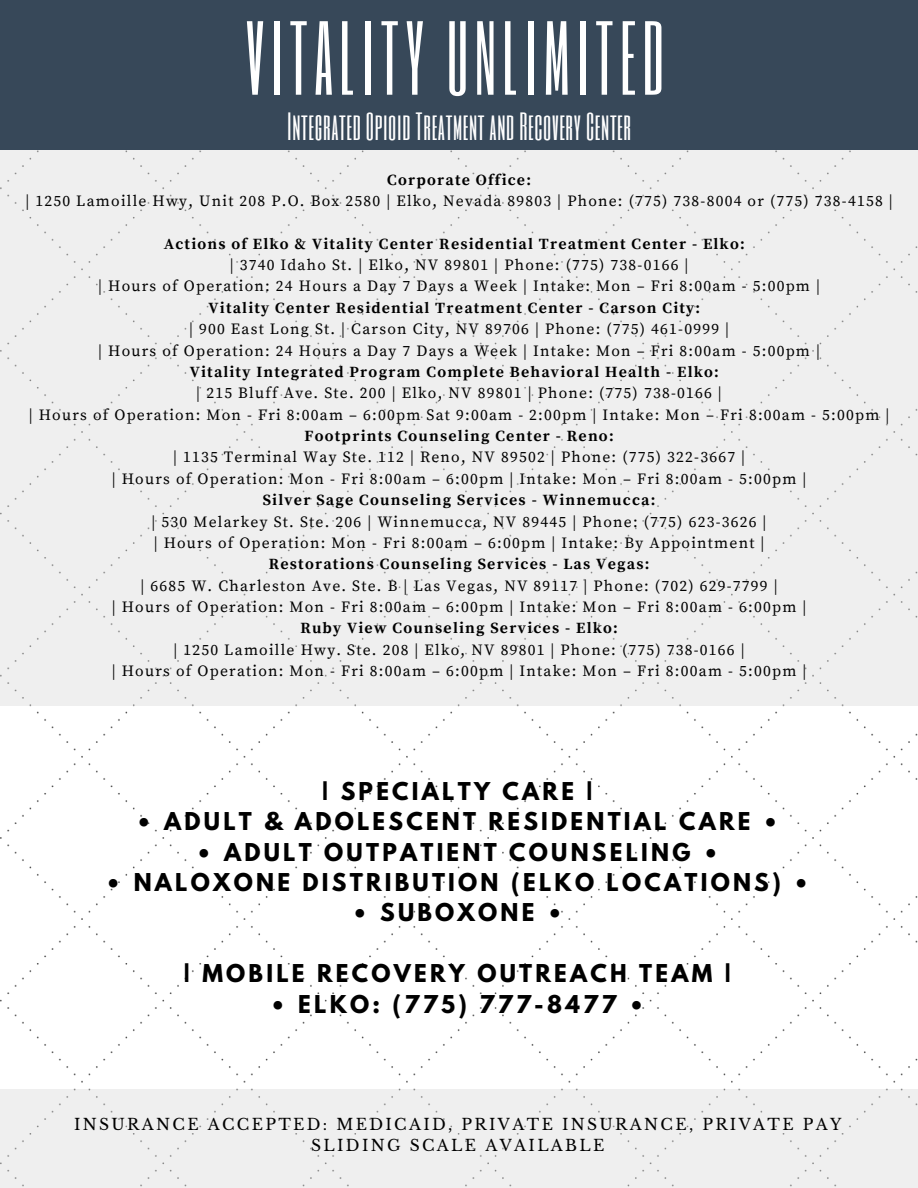
<style>
.page{position:relative;width:918px;height:1188px;background:#fff}
.page>*{position:absolute;margin:0;border:0;box-sizing:border-box;transform-origin:0 0}
.t1{font:87.15px "Six Caps";letter-spacing:.07em;color:#fff}
.t2{font:32.7px "Six Caps";letter-spacing:.02em;color:#fff}
.t3{font:700 21.75px "League Spartan";letter-spacing:.15em;color:#000}
.t4{font:15.6px/21.3px "Source Serif Pro";letter-spacing:.08em;color:#000;text-align:center}
.t5{font:700 15.6px "Source Serif Pro";letter-spacing:.08em;color:#000}
.t6{font:15.6px/21.3px "Libre Baskerville";letter-spacing:.15em;color:#000;text-align:center}
</style>
<div class="page">
<div style="left:0;top:82px;width:918px;height:623px;background:#efefef"></div>
<div style="left:0;top:0;width:918px;height:150px;background:#374859"></div>
<div style="left:0;top:1089px;width:918px;height:99px;background:#efefef"></div>
<h1 class="t1" style="left:246px;top:-1px;width:420px">VITALITY UNLIMITED</h1>
<h2 class="t2" style="left:287px;top:104px;width:345px">Integrated Opioid Treatment and Recovery Center</h2>
<p class="t5" style="left:387px;top:170px;width:145px">Corporate Office:</p>
<p class="t4" style="left:25px;top:191px;width:869px">| 1250 Lamoille Hwy, Unit 208 P.O. Box 2580 | Elko, Nevada 89803 | Phone: (775) 738-8004 or (775) 738-4158 |</p>
<p class="t5" style="left:164px;top:234px;width:583px">Actions of Elko &amp; Vitality Center Residential Treatment Center - Elko:</p>
<p class="t4" style="left:98px;top:255px;width:723px">| 3740 Idaho St. | Elko, NV 89801 | Phone: (775) 738-0166 |<br>| Hours of Operation: 24 Hours a Day 7 Days a Week | Intake: Mon – Fri 8:00am - 5:00pm |</p>
<p class="t5" style="left:209px;top:298px;width:493px">Vitality Center Residential Treatment Center - Carson City:</p>
<p class="t4" style="left:98px;top:319px;width:723px">| 900 East Long St. | Carson City, NV 89706 | Phone: (775) 461-0999 |<br>| Hours of Operation: 24 Hours a Day 7 Days a Week | Intake: Mon – Fri 8:00am - 5:00pm |</p>
<p class="t5" style="left:190px;top:363px;width:530px">Vitality Integrated Program Complete Behavioral Health - Elko:</p>
<p class="t4" style="left:29px;top:383px;width:862px">| 215 Bluff Ave. Ste. 200 | Elko, NV 89801 | Phone: (775) 738-0166 |<br>| Hours of Operation: Mon - Fri 8:00am – 6:00pm Sat 9:00am - 2:00pm | Intake: Mon – Fri 8:00am - 5:00pm |</p>
<p class="t5" style="left:305px;top:427px;width:311px">Footprints Counseling Center - Reno:</p>
<p class="t4" style="left:112px;top:447px;width:696px">| 1135 Terminal Way Ste. 112 | Reno, NV 89502 | Phone: (775) 322-3667 |<br>| Hours of Operation: Mon - Fri 8:00am – 6:00pm | Intake: Mon – Fri 8:00am - 5:00pm |</p>
<p class="t5" style="left:263px;top:491px;width:394px">Silver Sage Counseling Services - Winnemucca:</p>
<p class="t4" style="left:152px;top:511px;width:616px;text-align:left">| 530 Melarkey St. Ste. 206 | Winnemucca, NV 89445 | Phone: (775) 623-3626 | | Hours of Operation: Mon - Fri 8:00am – 6:00pm | Intake: By Appointment |</p>
<p class="t5" style="left:269px;top:555px;width:382px">Restorations Counseling Services - Las Vegas:</p>
<p class="t4" style="left:112px;top:575px;width:696px">| 6685 W. Charleston Ave. Ste. B | Las Vegas, NV 89117 | Phone: (702) 629-7799 |<br>| Hours of Operation: Mon - Fri 8:00am – 6:00pm | Intake: Mon – Fri 8:00am - 6:00pm |</p>
<p class="t5" style="left:300px;top:619px;width:319px">Ruby View Counseling Services - Elko:</p>
<p class="t4" style="left:112px;top:640px;width:696px">| 1250 Lamoille Hwy. Ste. 208 | Elko, NV 89801 | Phone: (775) 738-0166 |<br>| Hours of Operation: Mon - Fri 8:00am – 6:00pm | Intake: Mon – Fri 8:00am - 5:00pm |</p>
<h3 class="t3" style="left:322px;top:780px;width:272px">| SPECIALTY CARE |</h3>
<h3 class="t3" style="left:136px;top:811px;width:644px">• ADULT &amp; ADOLESCENT RESIDENTIAL CARE •</h3>
<h3 class="t3" style="left:196px;top:841px;width:524px">• ADULT OUTPATIENT COUNSELING •</h3>
<h3 class="t3" style="left:106px;top:871px;width:705px">• NALOXONE DISTRIBUTION (ELKO LOCATIONS) •</h3>
<h3 class="t3" style="left:352px;top:902px;width:212px">• SUBOXONE •</h3>
<h3 class="t3" style="left:184px;top:963px;width:548px">| MOBILE RECOVERY OUTREACH TEAM |</h3>
<h3 class="t3" style="left:270px;top:993px;width:376px">• ELKO: (775) 777-8477 •</h3>
<p class="t6" style="left:74px;top:1113px;width:769px">INSURANCE ACCEPTED: MEDICAID, PRIVATE INSURANCE, PRIVATE PAY<br>SLIDING SCALE AVAILABLE</p>
</div>
